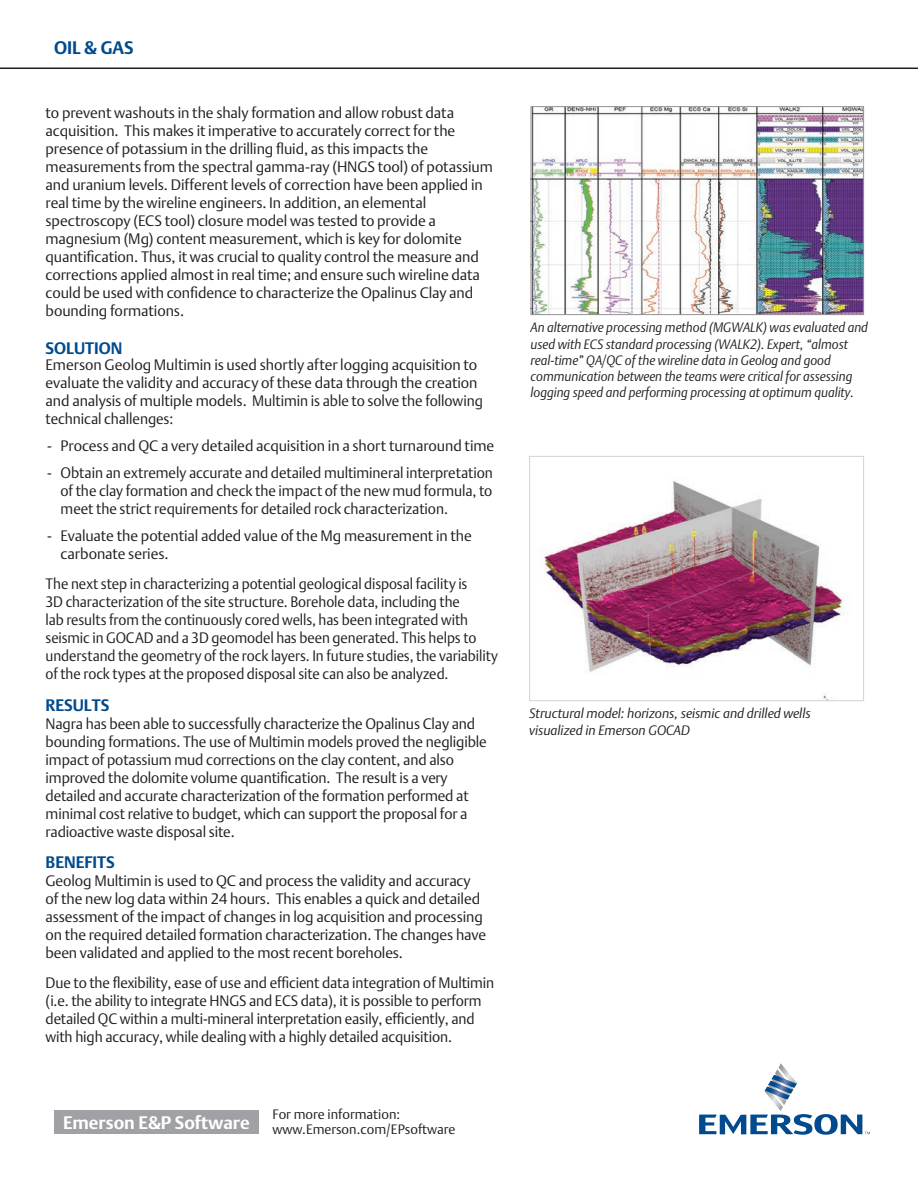
<style>
.page{position:relative;width:918px;height:1188px;background:#fff}
.page>*{position:absolute;margin:0;border:0;box-sizing:border-box;transform-origin:0 0}
.t1{font:700 18px "DTL Argo T";color:#fff}
.t2{font:700 18px "DTL Argo T";color:#004a8d}
.t3{font:700 16.5px "DTL Argo T";color:#004a8d}
.t4{font:15px/18px "DTL Argo T Light";letter-spacing:-.01em;color:#231f20}
.t5{font:15px/18px "DTL Argo T Light";letter-spacing:-.01em;color:#231f20;scale:.95 1}
.t6{font:italic 13.5px/16.2px "DTL Argo T Light";color:#231f20;scale:.96 1}
.t7{font:italic 13.5px/16.5px "DTL Argo T Light";color:#231f20}
.t8{font:13.5px/15px "DTL Argo T Light";color:#231f20}
</style>
<div class="page">
<hr style="left:0;top:68px;width:918px;height:1px;background:#231f20">
<svg style="left:699px;top:1063px;width:171px;height:72px"></svg>
<div style="left:54px;top:1110px;width:205px;height:24px;background:#a0a1a5"></div>
<img style="left:540px;top:480px;width:305px;height:219px">
<div style="left:529px;top:456px;width:335px;height:245px;border:1px solid #d0d4d8"></div>
<img style="left:533px;top:108px;width:329px;height:205px">
<div style="left:531px;top:106px;width:333px;height:209px;border:1px solid #939598"></div>
<p class="t2" style="left:54px;top:37px;width:81px">OIL &amp; GAS</p>
<p class="t4" style="left:46px;top:103px;width:449px">to prevent washouts in the shaly formation and allow robust data acquisition. This makes it imperative to accurately correct for the presence of potassium in the drilling fluid, as this impacts the measurements from the spectral gamma-ray (HNGS tool) of potassium and uranium levels. Different levels of correction have been applied in real time by the wireline engineers. In addition, an elemental spectroscopy (ECS tool) closure model was tested to provide a magnesium (Mg) content measurement, which is key for dolomite quantification. Thus, it was crucial to quality control the measure and corrections applied almost in real time; and ensure such wireline data could be used with confidence to characterize the Opalinus Clay and bounding formations.</p>
<p class="t3" style="left:46px;top:338px;width:79px">SOLUTION</p>
<p class="t4" style="left:46px;top:356px;width:439px">Emerson Geolog Multimin is used shortly after logging acquisition to evaluate the validity and accuracy of these data through the creation and analysis of multiple models. Multimin is able to solve the following technical challenges:</p>
<p class="t4" style="left:47px;top:437px;width:449px">- Process and QC a very detailed acquisition in a short turnaround time</p>
<p class="t4" style="left:61px;top:464px;width:434px;text-align:justify;text-indent:-14px">- Obtain an extremely accurate and detailed multimineral interpretation of the clay formation and check the impact of the new mud formula, to meet the strict requirements for detailed rock characterization.</p>
<p class="t4" style="left:61px;top:527px;width:413px;text-indent:-14px">- Evaluate the potential added value of the Mg measurement in the carbonate series.</p>
<p class="t5" style="left:46px;top:575px;width:478px">The next step in characterizing a potential geological disposal facility is<br>3D characterization of the site structure. Borehole data, including the<br>lab results from the continuously cored wells, has been integrated with seismic in GOCAD and a 3D geomodel has been generated. This helps to understand the geometry of the rock layers. In future studies, the variability of the rock types at the proposed disposal site can also be analyzed.</p>
<p class="t3" style="left:46px;top:695px;width:65px">RESULTS</p>
<p class="t4" style="left:46px;top:714px;width:443px">Nagra has been able to successfully characterize the Opalinus Clay and bounding formations. The use of Multimin models proved the negligible impact of potassium mud corrections on the clay content, and also improved the dolomite volume quantification. The result is a very detailed and accurate characterization of the formation performed at minimal cost relative to budget, which can support the proposal for a radioactive waste disposal site.</p>
<p class="t3" style="left:46px;top:852px;width:71px">BENEFITS</p>
<p class="t4" style="left:46px;top:872px;width:442px">Geolog Multimin is used to QC and process the validity and accuracy of the new log data within 24 hours. This enables a quick and detailed assessment of the impact of changes in log acquisition and processing on the required detailed formation characterization. The changes have been validated and applied to the most recent boreholes.</p>
<p class="t4" style="left:46px;top:974px;width:450px">Due to the flexibility, ease of use and efficient data integration of Multimin (i.e. the ability to integrate HNGS and ECS data), it is possible to perform detailed QC within a multi-mineral interpretation easily, efficiently, and with high accuracy, while dealing with a highly detailed acquisition.</p>
<p class="t1" style="left:63px;top:1112px;width:188px">Emerson E&amp;P Software</p>
<p class="t8" style="left:272px;top:1107px;width:185px">For more information: www.Emerson.com/EPsoftware</p>
<p class="t6" style="left:531px;top:319px;width:353px">An alternative processing method (MGWALK) was evaluated and used with ECS standard processing (WALK2). Expert, “almost real-time” QA/QC of the wireline data in Geolog and good communication between the teams were critical for assessing logging speed and performing processing at optimum quality.</p>
<p class="t7" style="left:529px;top:705px;width:283px">Structural model: horizons, seismic and drilled wells visualized in Emerson GOCAD</p>
</div>
